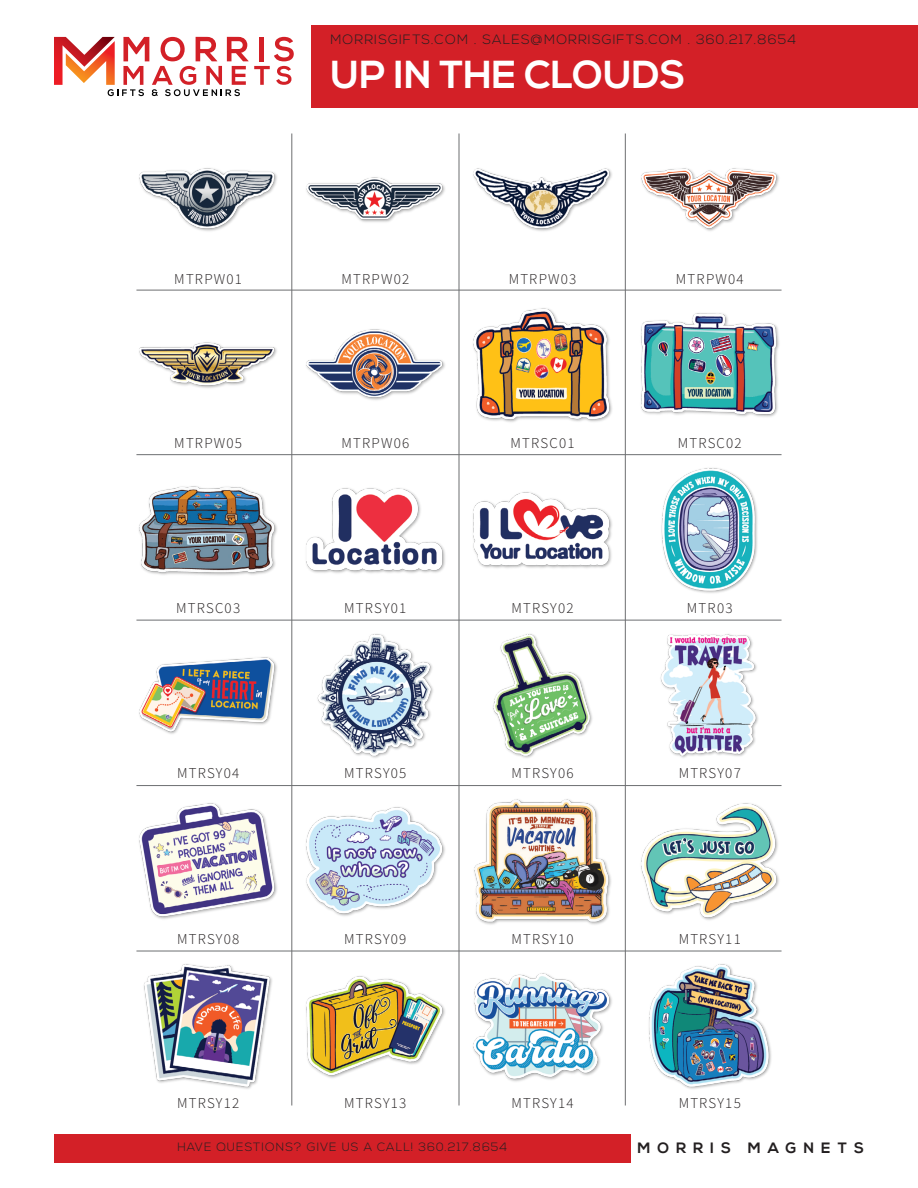
<style>
.page{position:relative;width:918px;height:1188px;background:#fff}
.page>*{position:absolute;margin:0;border:0;box-sizing:border-box;transform-origin:0 0}
.t1{font:700 39px "Nexa";color:#fff}
.t2{font:300 15px "Source Sans Pro";letter-spacing:.08em;color:#231f20}
.t3{font:700 15px "Nexa";letter-spacing:.46em;color:#231f20}
.t4{font:300 13.5px "Nexa";letter-spacing:.08em;color:#231f20}
.t5{font:300 12px "Nexa";letter-spacing:.08em;color:#231f20}
</style>
<div class="page">
<div style="left:311px;top:26px;width:607px;height:82px;background:#d32027"></div>
<div style="left:54px;top:1134px;width:577px;height:28px;background:#d32027"></div>
<svg style="left:54px;top:37px;width:240px;height:59px"></svg>
<img style="left:139px;top:168px;width:138px;height:63px">
<img style="left:306px;top:177px;width:139px;height:45px">
<img style="left:473px;top:168px;width:139px;height:63px">
<img style="left:641px;top:168px;width:138px;height:63px">
<img style="left:139px;top:342px;width:138px;height:46px">
<img style="left:306px;top:329px;width:139px;height:71px">
<img style="left:473px;top:308px;width:139px;height:114px">
<img style="left:641px;top:313px;width:138px;height:104px">
<img style="left:139px;top:486px;width:138px;height:90px">
<img style="left:306px;top:488px;width:139px;height:85px">
<img style="left:473px;top:492px;width:139px;height:76px">
<img style="left:661px;top:468px;width:97px;height:125px">
<img style="left:139px;top:657px;width:138px;height:77px">
<img style="left:317px;top:634px;width:116px;height:124px">
<img style="left:493px;top:634px;width:99px;height:124px">
<img style="left:660px;top:634px;width:98px;height:124px">
<img style="left:139px;top:803px;width:138px;height:116px">
<img style="left:306px;top:807px;width:139px;height:109px">
<img style="left:474px;top:799px;width:137px;height:126px">
<img style="left:641px;top:803px;width:138px;height:117px">
<img style="left:144px;top:964px;width:128px;height:125px">
<img style="left:306px;top:976px;width:139px;height:102px">
<img style="left:473px;top:973px;width:139px;height:109px">
<img style="left:649px;top:964px;width:122px;height:125px">
<hr style="left:459px;top:134px;width:1px;height:972px;background:#6d6f71">
<hr style="left:291px;top:134px;width:1px;height:972px;background:#6d6f71">
<hr style="left:625px;top:134px;width:1px;height:972px;background:#6d6f71">
<hr style="left:136px;top:290px;width:646px;height:1px;background:#6d6f71">
<hr style="left:136px;top:454px;width:646px;height:1px;background:#6d6f71">
<hr style="left:136px;top:620px;width:646px;height:1px;background:#6d6f71">
<hr style="left:136px;top:785px;width:646px;height:1px;background:#6d6f71">
<hr style="left:136px;top:951px;width:646px;height:1px;background:#6d6f71">
<p class="t4" style="left:330px;top:31px;width:467px">MORRISGIFTS.COM . SALES@MORRISGIFTS.COM . 360.217.8654</p>
<p class="t1" style="left:330px;top:52px;width:356px">UP IN THE CLOUDS</p>
<p class="t2" style="left:174px;top:270px;width:69px">MTRPW01</p>
<p class="t2" style="left:342px;top:270px;width:69px">MTRPW02</p>
<p class="t2" style="left:509px;top:270px;width:69px">MTRPW03</p>
<p class="t2" style="left:676px;top:270px;width:69px">MTRPW04</p>
<p class="t2" style="left:174px;top:433px;width:69px">MTRPW05</p>
<p class="t2" style="left:342px;top:433px;width:69px">MTRPW06</p>
<p class="t2" style="left:511px;top:433px;width:65px">MTRSC01</p>
<p class="t2" style="left:678px;top:433px;width:65px">MTRSC02</p>
<p class="t2" style="left:176px;top:599px;width:65px">MTRSC03</p>
<p class="t2" style="left:344px;top:599px;width:64px">MTRSY01</p>
<p class="t2" style="left:511px;top:599px;width:64px">MTRSY02</p>
<p class="t2" style="left:687px;top:599px;width:47px">MTR03</p>
<p class="t2" style="left:177px;top:764px;width:64px">MTRSY04</p>
<p class="t2" style="left:344px;top:764px;width:64px">MTRSY05</p>
<p class="t2" style="left:511px;top:764px;width:64px">MTRSY06</p>
<p class="t2" style="left:679px;top:764px;width:64px">MTRSY07</p>
<p class="t2" style="left:177px;top:930px;width:64px">MTRSY08</p>
<p class="t2" style="left:344px;top:930px;width:64px">MTRSY09</p>
<p class="t2" style="left:511px;top:930px;width:64px">MTRSY10</p>
<p class="t2" style="left:679px;top:930px;width:64px">MTRSY11</p>
<p class="t2" style="left:177px;top:1094px;width:64px">MTRSY12</p>
<p class="t2" style="left:344px;top:1094px;width:64px">MTRSY13</p>
<p class="t2" style="left:511px;top:1094px;width:64px">MTRSY14</p>
<p class="t2" style="left:679px;top:1094px;width:64px">MTRSY15</p>
<p class="t5" style="left:177px;top:1140px;width:331px">HAVE QUESTIONS? GIVE US A CALL! 360.217.8654</p>
<p class="t3" style="left:638px;top:1139px;width:228px">MORRIS MAGNETS</p>
</div>
